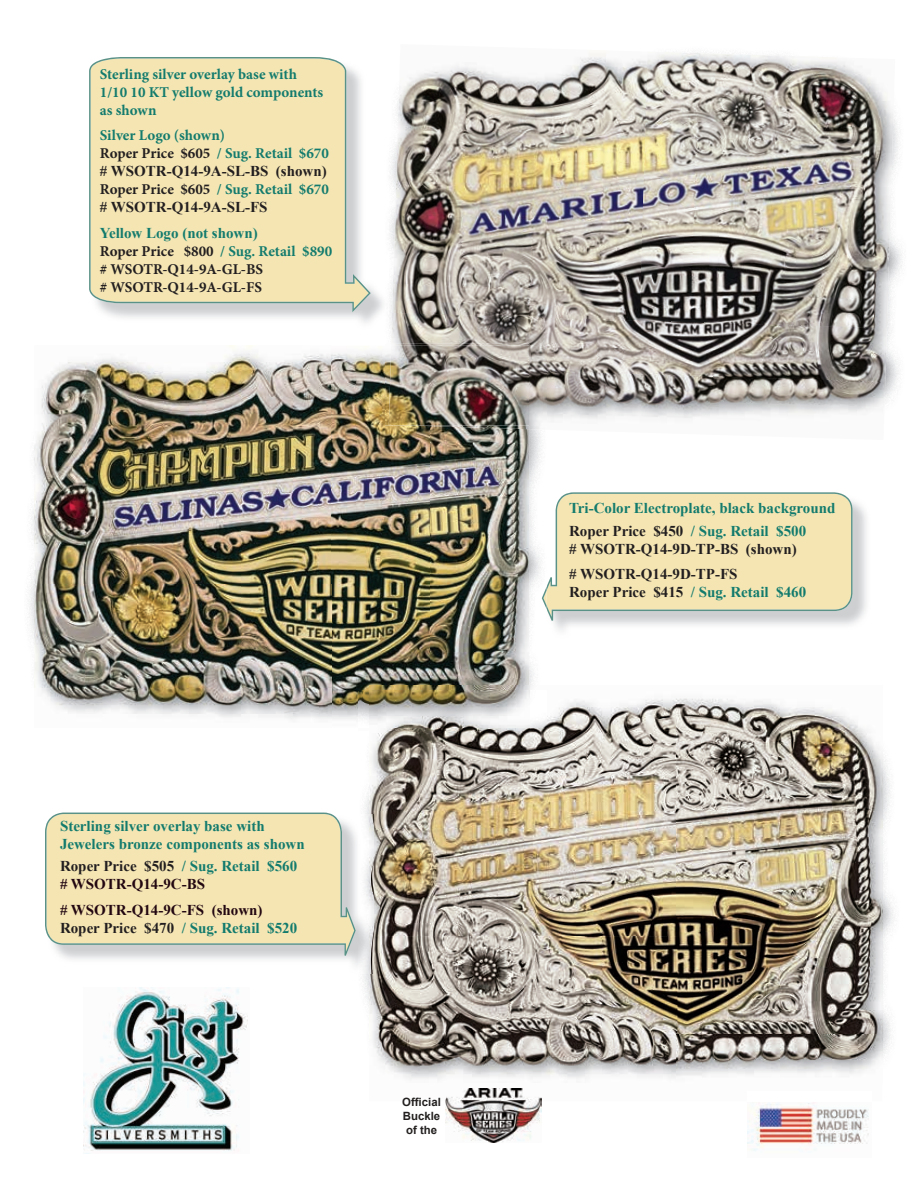
<style>
.page{position:relative;width:918px;height:1188px;background:#fff}
.page>*{position:absolute;margin:0;border:0;box-sizing:border-box;transform-origin:0 0}
.t1{font:700 15px/22.5px "Times New Roman";color:#137b6d}
.t2{font:700 15px/18px "Minion Pro";color:#137b6d}
.t3{font:700 15px/18px "Times New Roman";color:#230711}
.t4{font:700 15px/25.5px "Times New Roman";color:#231f20}
.t5{font:700 15px/18px "Minion Pro";color:#231f20}
.t6{font:700 11.4px/14.2px "Arial";color:#231f1f;text-align:justify}
.s1{color:#231f20}
.s2{color:#137b6d}
</style>
<div class="page">
<svg style="left:89px;top:57px;width:282px;height:255px;background:#eee3b8"></svg>
<svg style="left:45px;top:813px;width:311px;height:143px;background:#ece1b6"></svg>
<svg style="left:547px;top:492px;width:306px;height:129px;background:#ebe0b6"></svg>
<img style="left:385px;top:121px;width:518px;height:281px">
<img style="left:547px;top:382px;width:338px;height:40px">
<img style="left:392px;top:53px;width:247px;height:260px">
<img style="left:639px;top:52px;width:256px;height:277px">
<img style="left:391px;top:313px;width:496px;height:69px">
<img style="left:358px;top:754px;width:537px;height:303px">
<img style="left:369px;top:698px;width:513px;height:391px">
<img style="left:529px;top:346px;width:18px;height:381px">
<img style="left:542px;top:587px;width:5px;height:22px">
<img style="left:29px;top:346px;width:401px;height:374px">
<svg style="left:385px;top:344px;width:6px;height:2px"></svg>
<img style="left:391px;top:344px;width:138px;height:2px">
<img style="left:369px;top:686px;width:160px;height:45px">
<img style="left:430px;top:429px;width:99px;height:257px">
<img style="left:385px;top:346px;width:4px;height:80px">
<img style="left:409px;top:426px;width:120px;height:3px">
<img style="left:389px;top:346px;width:140px;height:80px">
<img style="left:358px;top:691px;width:11px;height:29px">
<img style="left:748px;top:1102px;width:121px;height:49px">
<img style="left:83px;top:987px;width:165px;height:167px">
<img style="left:445px;top:1089px;width:97px;height:53px">
<p class="t2" style="left:100px;top:65px;width:225px">Sterling silver overlay base with<br>1/10 10 KT yellow gold components as shown</p>
<p class="t2" style="left:100px;top:126px;width:231px">Silver Logo (shown)<br><span class="s1">Roper Price $605</span> / Sug. Retail $670</p>
<p class="t4" style="left:100px;top:158px;width:228px"># WSOTR-Q14-9A-SL-BS (shown)</p>
<p class="t2" style="left:100px;top:180px;width:231px"><span class="s1">Roper Price $605</span> / Sug. Retail $670</p>
<p class="t4" style="left:100px;top:194px;width:169px"># WSOTR-Q14-9A-SL-FS</p>
<p class="t1" style="left:100px;top:221px;width:159px">Yellow Logo (not shown)</p>
<p class="t5" style="left:100px;top:242px;width:234px">Roper Price $800 <span class="s2">/ Sug. Retail $890 </span># WSOTR-Q14-9A-GL-BS<br># WSOTR-Q14-9A-GL-FS</p>
<p class="t1" style="left:60px;top:816px;width:246px;line-height:18px">Sterling silver overlay base with<br>Jewelers bronze components as shown</p>
<p class="t3" style="left:60px;top:857px;width:239px"><span class="s1">Roper Price $505</span> <span class="s2">/ Sug. Retail $560 </span># WSOTR-Q14-9C-BS</p>
<p class="t3" style="left:60px;top:900px;width:239px"># WSOTR-Q14-9C-FS (shown)<br><span class="s1">Roper Price $470</span> <span class="s2">/ Sug. Retail $520</span></p>
<p class="t6" style="left:402px;top:1095px;width:40px">Official Buckle of the</p>
<p class="t1" style="left:569px;top:497px;width:268px">Tri-Color Electroplate, black background<br><span class="s1">Roper Price $450</span> / Sug. Retail $500</p>
<p class="t4" style="left:569px;top:536px;width:229px"># WSOTR-Q14-9D-TP-BS (shown) # WSOTR-Q14-9D-TP-FS</p>
<p class="t1" style="left:569px;top:581px;width:239px"><span class="s1">Roper Price $415</span> / Sug. Retail $460</p>
</div>
